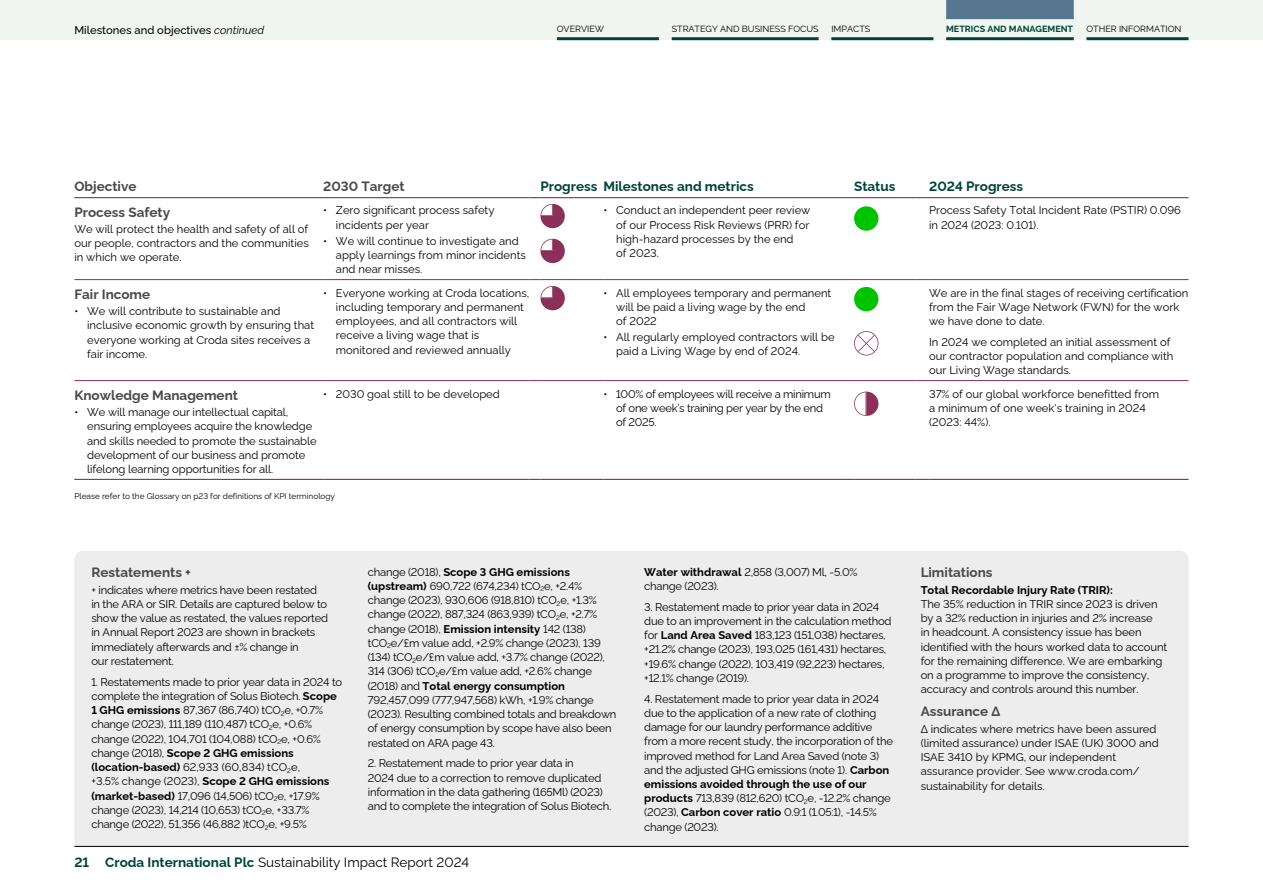
<style>
.page{position:relative;width:1263px;height:893px;background:#fff}
.page>*{position:absolute;margin:0;border:0;box-sizing:border-box;transform-origin:0 0}
.t1{font:700 13.5px "Raleway";color:#4a4a49}
.t2{font:13.5px "Raleway";color:#000}
.t3{font:700 13.5px "Raleway";color:#004438}
.t4{font:11.25px/14.2px "Raleway";letter-spacing:-.01em;color:#000}
.t5{font:700 11.25px "Raleway";color:#000}
.t6{font:500 11.25px "Raleway";color:#000}
.t7{font:9px "Raleway";color:#000}
.t8{font:700 9px "Raleway";color:#004438}
.t9{font:8.25px "Raleway";color:#000}
.s1{font-weight:400;font-style:italic}
.s2{font-weight:700}
.s3{font-weight:700;color:#004438}
</style>
<div class="page">
<div style="left:74px;top:551px;width:1114px;height:295px;background:#ededed"></div>
<hr style="left:74px;top:197px;width:249px;height:1px;background:#8c2f5b">
<hr style="left:323px;top:197px;width:206px;height:1px;background:#8c2f5b">
<hr style="left:540px;top:197px;width:63px;height:1px;background:#8c2f5b">
<hr style="left:603px;top:197px;width:240px;height:1px;background:#8c2f5b">
<hr style="left:854px;top:197px;width:61px;height:1px;background:#8c2f5b">
<svg style="left:915px;top:197px;width:14px;height:1px"></svg>
<hr style="left:929px;top:197px;width:259px;height:1px;background:#8c2f5b">
<hr style="left:74px;top:279px;width:249px;height:1px;background:#8c2f5b">
<hr style="left:323px;top:279px;width:206px;height:1px;background:#8c2f5b">
<hr style="left:540px;top:279px;width:63px;height:1px;background:#8c2f5b">
<hr style="left:603px;top:279px;width:240px;height:1px;background:#8c2f5b">
<hr style="left:854px;top:279px;width:61px;height:1px;background:#8c2f5b">
<svg style="left:915px;top:279px;width:14px;height:1px"></svg>
<hr style="left:929px;top:279px;width:259px;height:1px;background:#8c2f5b">
<hr style="left:74px;top:380px;width:249px;height:1px;background:#8c2f5b">
<hr style="left:74px;top:479px;width:249px;height:1px;background:#8c2f5b">
<hr style="left:323px;top:380px;width:206px;height:1px;background:#8c2f5b">
<hr style="left:323px;top:479px;width:206px;height:1px;background:#8c2f5b">
<hr style="left:540px;top:380px;width:63px;height:1px;background:#8c2f5b">
<hr style="left:540px;top:479px;width:63px;height:1px;background:#8c2f5b">
<hr style="left:603px;top:380px;width:240px;height:1px;background:#8c2f5b">
<hr style="left:603px;top:479px;width:240px;height:1px;background:#8c2f5b">
<hr style="left:854px;top:380px;width:61px;height:1px;background:#8c2f5b">
<hr style="left:854px;top:479px;width:61px;height:1px;background:#8c2f5b">
<svg style="left:915px;top:380px;width:14px;height:1px"></svg>
<svg style="left:915px;top:479px;width:14px;height:1px"></svg>
<hr style="left:929px;top:380px;width:259px;height:1px;background:#8c2f5b">
<hr style="left:929px;top:479px;width:259px;height:1px;background:#8c2f5b">
<svg style="left:540px;top:204px;width:25px;height:24px"></svg>
<svg style="left:540px;top:239px;width:25px;height:24px"></svg>
<div style="left:854px;top:206px;width:24px;height:25px;background:#00c300;border-radius:50%"></div>
<svg style="left:540px;top:286px;width:25px;height:24px"></svg>
<div style="left:854px;top:287px;width:24px;height:24px;background:#00c300;border-radius:50%"></div>
<svg style="left:854px;top:331px;width:24px;height:24px"></svg>
<svg style="left:854px;top:392px;width:24px;height:24px"></svg>
<hr style="left:74px;top:846px;width:1114px;height:1px;background:#000">
<div style="left:0;top:0;width:1263px;height:40px;background:#f0f5f0"></div>
<hr style="left:831px;top:37px;width:102px;height:3px;background:#004438">
<div style="left:946px;top:0;width:128px;height:19px;background:#567690"></div>
<hr style="left:946px;top:37px;width:128px;height:3px;background:#004438">
<hr style="left:1086px;top:37px;width:102px;height:3px;background:#004438">
<hr style="left:557px;top:37px;width:102px;height:3px;background:#004438">
<hr style="left:672px;top:37px;width:147px;height:3px;background:#004438">
<p class="t6" style="left:74px;top:21px;width:191px">Milestones and objectives <span class="s1">continued</span></p>
<p class="t7" style="left:557px;top:22px;width:49px">OVERVIEW</p>
<p class="t7" style="left:672px;top:22px;width:148px">STRATEGY AND BUSINESS FOCUS</p>
<p class="t7" style="left:831px;top:22px;width:40px">IMPACTS</p>
<p class="t8" style="left:946px;top:22px;width:129px">METRICS AND MANAGEMENT</p>
<p class="t7" style="left:1086px;top:22px;width:97px">OTHER INFORMATION</p>
<p class="t1" style="left:74px;top:176px;width:64px">Objective</p>
<p class="t1" style="left:323px;top:176px;width:83px">2030 Target</p>
<p class="t3" style="left:540px;top:176px;width:215px">Progress Milestones and metrics</p>
<p class="t3" style="left:854px;top:176px;width:43px">Status</p>
<p class="t3" style="left:929px;top:176px;width:96px">2024 Progress</p>
<p class="t1" style="left:74px;top:201px;width:97px">Process Safety</p>
<p class="t4" style="left:74px;top:221px;width:236px;text-align:justify">We will protect the health and safety of all of our people, contractors and the communities in which we operate.</p>
<p class="t4" style="left:616px;top:202px;width:196px;text-indent:-13px">• Conduct an independent peer review of our Process Risk Reviews (PRR) for high-hazard processes by the end<br>of 2023.</p>
<p class="t4" style="left:929px;top:202px;width:253px">Process Safety Total Incident Rate (PSTIR) 0.096 in 2024 (2023: 0.101).</p>
<p class="t4" style="left:336px;top:202px;width:160px;text-indent:-13px">• Zero significant process safety incidents per year</p>
<p class="t4" style="left:336px;top:232px;width:192px;text-indent:-13px">• We will continue to investigate and apply learnings from minor incidents and near misses.</p>
<p class="t1" style="left:74px;top:283px;width:77px">Fair Income</p>
<p class="t4" style="left:87px;top:303px;width:228px;text-indent:-13px">• We will contribute to sustainable and inclusive economic growth by ensuring that everyone working at Croda sites receives a fair income.</p>
<p class="t4" style="left:336px;top:284px;width:195px;text-indent:-13px">• Everyone working at Croda locations, including temporary and permanent employees, and all contractors will receive a living wage that is monitored and reviewed annually</p>
<p class="t4" style="left:616px;top:284px;width:217px;text-indent:-13px">• All employees temporary and permanent will be paid a living wage by the end<br>of 2022</p>
<p class="t4" style="left:616px;top:329px;width:220px;text-indent:-13px">• All regularly employed contractors will be paid a Living Wage by end of 2024.</p>
<p class="t4" style="left:929px;top:284px;width:261px">We are in the final stages of receiving certification from the Fair Wage Network (FWN) for the work we have done to date.</p>
<p class="t4" style="left:929px;top:333px;width:246px">In 2024 we completed an initial assessment of our contractor population and compliance with our Living Wage standards.</p>
<p class="t4" style="left:323px;top:385px;width:178px">• 2030 goal still to be developed</p>
<p class="t4" style="left:616px;top:385px;width:216px;text-indent:-13px">• 100% of employees will receive a minimum of one week’s training per year by the end of 2025.</p>
<p class="t4" style="left:929px;top:385px;width:231px">37% of our global workforce benefitted from a minimum of one week's training in 2024 (2023: 44%).</p>
<p class="t1" style="left:74px;top:384px;width:165px">Knowledge Management</p>
<p class="t4" style="left:87px;top:404px;width:231px;text-indent:-13px">• We will manage our intellectual capital, ensuring employees acquire the knowledge and skills needed to promote the sustainable development of our business and promote lifelong learning opportunities for all.</p>
<p class="t9" style="left:74px;top:490px;width:262px">Please refer to the Glossary on p23 for definitions of KPI terminology</p>
<p class="t1" style="left:91px;top:562px;width:101px">Restatements +</p>
<p class="t4" style="left:91px;top:581px;width:238px">+ indicates where metrics have been restated in the ARA or SIR. Details are captured below to show the value as restated, the values reported in Annual Report 2023 are shown in brackets immediately afterwards and ±% change in<br>our restatement.</p>
<p class="t4" style="left:91px;top:673px;width:252px">1. Restatements made to prior year data in 2024 to complete the integration of Solus Biotech. <span class="s2">Scope 1 GHG emissions</span> 87,367 (86,740) tCO<sub>2</sub>e, +0.7% change (2023), 111,189 (110,487) tCO<sub>2</sub>e, +0.6% change (2022), 104,701 (104,088) tCO<sub>2</sub>e, +0.6% change (2018), <span class="s2">Scope 2 GHG emissions (location-based)</span> 62,933 (60,834) tCO<sub>2</sub>e,<br>+3.5% change (2023), <span class="s2">Scope 2 GHG emissions (market-based)</span> 17,096 (14,506) tCO<sub>2</sub>e, +17.9% change (2023), 14,214 (10,653) tCO<sub>2</sub>e, +33.7% change (2022), 51,356 (46,882 )tCO<sub>2</sub>e, +9.5%</p>
<p class="t4" style="left:368px;top:563px;width:250px">change (2018), <span class="s2">Scope 3 GHG emissions (upstream)</span> 690,722 (674,234) tCO<sub>2</sub>e, +2.4% change (2023), 930,606 (918,810) tCO<sub>2</sub>e, +1.3% change (2022), 887,324 (863,939) tCO<sub>2</sub>e, +2.7% change (2018), <span class="s2">Emission intensity</span> 142 (138) tCO<sub>2</sub>e/£m value add, +2.9% change (2023), 139 (134) tCO<sub>2</sub>e/£m value add, +3.7% change (2022), 314 (306) tCO<sub>2</sub>e/£m value add, +2.6% change (2018) and <span class="s2">Total energy consumption </span>792,457,099 (777,947,568) kWh, +1.9% change (2023). Resulting combined totals and breakdown of energy consumption by scope have also been restated on ARA page 43.</p>
<p class="t4" style="left:368px;top:755px;width:245px">2. Restatement made to prior year data in<br>2024 due to a correction to remove duplicated information in the data gathering (165Ml) (2023) and to complete the integration of Solus Biotech.</p>
<p class="t2" style="left:74px;top:852px;width:396px"><span class="s3">21 Croda International Plc</span> Sustainability Impact Report 2024</p>
<p class="t4" style="left:644px;top:563px;width:215px"><span class="s2">Water withdrawal</span> 2,858 (3,007) Ml, -5.0% change (2023).</p>
<p class="t4" style="left:644px;top:598px;width:249px">3. Restatement made to prior year data in 2024 due to an improvement in the calculation method for <span class="s2">Land Area Saved</span> 183,123 (151,038) hectares, +21.2% change (2023), 193,025 (161,431) hectares, +19.6% change (2022), 103,419 (92,223) hectares, +12.1% change (2019).</p>
<p class="t4" style="left:644px;top:690px;width:250px">4. Restatement made to prior year data in 2024 due to the application of a new rate of clothing damage for our laundry performance additive from a more recent study, the incorporation of the improved method for Land Area Saved (note 3) and the adjusted GHG emissions (note 1). <span class="s2">Carbon emissions avoided through the use of our products</span> 713,839 (812,620) tCO<sub>2</sub>e, -12.2% change (2023), <span class="s2">Carbon cover ratio</span> 0.9:1 (1.05:1), -14.5% change (2023).</p>
<p class="t1" style="left:921px;top:562px;width:73px">Limitations</p>
<p class="t5" style="left:921px;top:581px;width:194px">Total Recordable Injury Rate (TRIR):</p>
<p class="t4" style="left:921px;top:596px;width:248px">The 35% reduction in TRIR since 2023 is driven by a 32% reduction in injuries and 2% increase<br>in headcount. A consistency issue has been identified with the hours worked data to account for the remaining difference. We are embarking on a programme to improve the consistency, accuracy and controls around this number.</p>
<p class="t1" style="left:921px;top:701px;width:81px">Assurance Δ</p>
<p class="t4" style="left:921px;top:720px;width:240px">Δ indicates where metrics have been assured (limited assurance) under ISAE (UK) 3000 and ISAE 3410 by KPMG, our independent assurance provider. See www.croda.com/ sustainability for details.</p>
</div>
